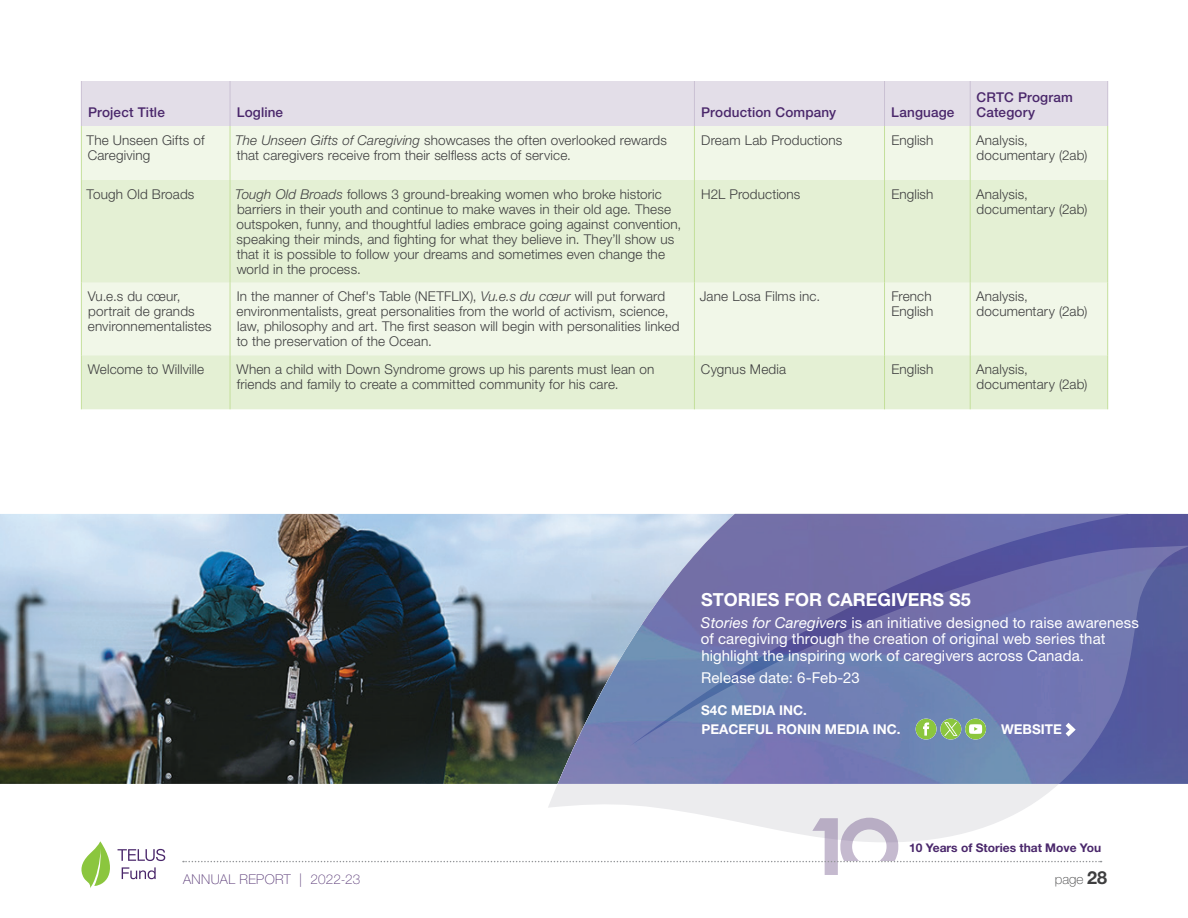
<style>
.page{position:relative;width:1188px;height:918px;background:#fff}
.page>*{position:absolute;margin:0;border:0;box-sizing:border-box;transform-origin:0 0}
.ProjectBanner_Caption_Head{font:700 18px "Helvetica Neue LT Std";color:#fff}
.ProjectBanner_Caption{font:15px/16.5px "Helvetica Neue LT Std";letter-spacing:.005em;color:#fff}
.ProjectBanner_ReleaseDate{font:15px "Helvetica Neue LT Std";letter-spacing:.005em;color:#fff}
.Appx_Table_Body{font:300 13.5px/15px "Helvetica Neue LT Std";letter-spacing:.01em;color:#3e3e3f}
.Appx_Table_ColumnHeader{font:500 13.5px/15px "Helvetica Neue LT Std";letter-spacing:.01em;color:#4a276b}
.ProjectBanner_Production_Co{font:700 13.5px/19.5px "Helvetica Neue LT Std";color:#fff}
.t1{font:100 13.5px "Helvetica Neue LT Std";letter-spacing:.03em;color:#573775}
.t2{font:100 13.5px "Helvetica Neue LT Std";color:#3e3e3f}
.t3{font:700 12px "Helvetica Neue LT Std";color:#4a276b}
.s1{font-style:italic}
.s2{font-weight:700;font-size:18px}
</style>
<div class="page">
<img style="left:0;top:514px;width:548px;height:270px">
<svg style="left:548px;top:784px;width:510px;height:34px;fill:#ececee"></svg>
<svg style="left:548px;top:514px;width:640px;height:270px;background:#737baf"></svg>
<div style="left:916px;top:719px;width:21px;height:21px;background:#8bc63e;border-radius:50%"></div>
<svg style="left:923px;top:723px;width:6px;height:13px"></svg>
<svg style="left:940px;top:719px;width:21px;height:21px"></svg>
<svg style="left:944px;top:722px;width:14px;height:14px"></svg>
<div style="left:965px;top:719px;width:21px;height:21px;background:#8bc63e;border-radius:50%"></div>
<svg style="left:969px;top:724px;width:13px;height:10px"></svg>
<svg style="left:1066px;top:723px;width:10px;height:14px"></svg>
<div style="left:82px;top:81px;width:1025px;height:45px;background:#e3dee8"></div>
<div style="left:82px;top:126px;width:1025px;height:54px;background:#f1f7e8"></div>
<svg style="left:82px;top:180px;width:1025px;height:229px;background:#e8f2da"></svg>
<hr style="left:230px;top:81px;width:1px;height:45px;background:#cac1d3">
<hr style="left:694px;top:81px;width:1px;height:45px;background:#cac1d3">
<hr style="left:884px;top:81px;width:1px;height:45px;background:#cac1d3">
<hr style="left:970px;top:81px;width:1px;height:45px;background:#cac1d3">
<hr style="left:1107px;top:81px;width:1px;height:45px;background:#cac1d3">
<hr style="left:81px;top:81px;width:1px;height:45px;background:#cac1d3">
<hr style="left:230px;top:126px;width:1px;height:54px;background:#c4df9b">
<hr style="left:694px;top:126px;width:1px;height:54px;background:#c4df9b">
<hr style="left:884px;top:126px;width:1px;height:54px;background:#c4df9b">
<hr style="left:970px;top:126px;width:1px;height:54px;background:#c4df9b">
<hr style="left:1107px;top:126px;width:1px;height:54px;background:#c4df9b">
<hr style="left:230px;top:180px;width:1px;height:103px;background:#c4df9b">
<hr style="left:694px;top:180px;width:1px;height:103px;background:#c4df9b">
<hr style="left:884px;top:180px;width:1px;height:103px;background:#c4df9b">
<hr style="left:970px;top:180px;width:1px;height:103px;background:#c4df9b">
<hr style="left:1107px;top:180px;width:1px;height:103px;background:#c4df9b">
<hr style="left:230px;top:283px;width:1px;height:72px;background:#c4df9b">
<hr style="left:694px;top:283px;width:1px;height:72px;background:#c4df9b">
<hr style="left:884px;top:283px;width:1px;height:72px;background:#c4df9b">
<hr style="left:970px;top:283px;width:1px;height:72px;background:#c4df9b">
<hr style="left:1107px;top:283px;width:1px;height:72px;background:#c4df9b">
<hr style="left:230px;top:355px;width:1px;height:54px;background:#c4df9b">
<hr style="left:694px;top:355px;width:1px;height:54px;background:#c4df9b">
<hr style="left:884px;top:355px;width:1px;height:54px;background:#c4df9b">
<hr style="left:81px;top:126px;width:1px;height:54px;background:#c4df9b">
<hr style="left:81px;top:180px;width:1px;height:103px;background:#c4df9b">
<hr style="left:81px;top:283px;width:1px;height:72px;background:#c4df9b">
<hr style="left:81px;top:355px;width:1px;height:54px;background:#c4df9b">
<hr style="left:970px;top:355px;width:1px;height:54px;background:#c4df9b">
<hr style="left:1107px;top:355px;width:1px;height:54px;background:#c4df9b">
<svg style="left:183px;top:818px;width:919px;height:57px"></svg>
<svg style="left:81px;top:841px;width:84px;height:47px"></svg>
<p class="Appx_Table_ColumnHeader" style="left:88px;top:105px;width:78px">Project Title</p>
<p class="Appx_Table_ColumnHeader" style="left:237px;top:105px;width:48px">Logline</p>
<p class="Appx_Table_ColumnHeader" style="left:701px;top:105px;width:137px">Production Company</p>
<p class="Appx_Table_ColumnHeader" style="left:891px;top:105px;width:65px">Language</p>
<p class="Appx_Table_ColumnHeader" style="left:977px;top:90px;width:98px">CRTC Program<br>Category</p>
<p class="Appx_Table_Body" style="left:87px;top:132px;width:119px">The Unseen Gifts of<br>Caregiving</p>
<p class="Appx_Table_Body" style="left:235px;top:132px;width:433px"><span class="s1">The Unseen Gifts of Caregiving</span> showcases the often overlooked rewards that caregivers receive from their selfless acts of service.</p>
<p class="Appx_Table_Body" style="left:701px;top:132px;width:143px">Dream Lab Productions</p>
<p class="Appx_Table_Body" style="left:891px;top:132px;width:44px">English</p>
<p class="Appx_Table_Body" style="left:976px;top:132px;width:113px">Analysis, documentary (2ab)</p>
<p class="Appx_Table_Body" style="left:87px;top:186px;width:109px">Tough Old Broads</p>
<p class="Appx_Table_Body" style="left:235px;top:186px;width:448px"><span class="s1">Tough Old Broads</span> follows 3 ground-breaking women who broke historic barriers in their youth and continue to make waves in their old age. These outspoken, funny, and thoughtful ladies embrace going against convention, speaking their minds, and fighting for what they believe in. They’ll show us that it is possible to follow your dreams and sometimes even change the world in the process.</p>
<p class="Appx_Table_Body" style="left:701px;top:186px;width:101px">H2L Productions</p>
<p class="Appx_Table_Body" style="left:891px;top:186px;width:44px">English</p>
<p class="Appx_Table_Body" style="left:976px;top:186px;width:113px">Analysis, documentary (2ab)</p>
<p class="Appx_Table_Body" style="left:88px;top:289px;width:125px">Vu.e.s du cœur, portrait de grands environnementalistes</p>
<p class="Appx_Table_Body" style="left:237px;top:289px;width:444px">In the manner of Chef's Table (NETFLIX), <span class="s1">Vu.e.s du cœur</span> will put forward environmentalists, great personalities from the world of activism, science, law, philosophy and art. The first season will begin with personalities linked to the preservation of the Ocean.</p>
<p class="Appx_Table_Body" style="left:700px;top:289px;width:122px">Jane Losa Films inc.</p>
<p class="Appx_Table_Body" style="left:891px;top:289px;width:44px">French<br>English</p>
<p class="Appx_Table_Body" style="left:976px;top:289px;width:113px">Analysis, documentary (2ab)</p>
<p class="Appx_Table_Body" style="left:88px;top:361px;width:118px">Welcome to Willville</p>
<p class="Appx_Table_Body" style="left:237px;top:361px;width:419px">When a child with Down Syndrome grows up his parents must lean on friends and family to create a committed community for his care.</p>
<p class="Appx_Table_Body" style="left:701px;top:361px;width:87px">Cygnus Media</p>
<p class="Appx_Table_Body" style="left:891px;top:361px;width:44px">English</p>
<p class="Appx_Table_Body" style="left:976px;top:361px;width:113px">Analysis, documentary (2ab)</p>
<p class="ProjectBanner_Caption_Head" style="left:701px;top:588px;width:271px">STORIES FOR CAREGIVERS S5</p>
<p class="ProjectBanner_Caption" style="left:701px;top:614px;width:440px"><span class="s1">Stories for Caregivers</span> is an initiative designed to raise awareness of caregiving through the creation of original web series that highlight the inspiring work of caregivers across Canada.</p>
<p class="ProjectBanner_ReleaseDate" style="left:701px;top:668px;width:160px">Release date: 6-Feb-23</p>
<p class="ProjectBanner_Production_Co" style="left:701px;top:700px;width:201px">S4C MEDIA INC.<br>PEACEFUL RONIN MEDIA INC.</p>
<p class="ProjectBanner_Production_Co" style="left:1001px;top:720px;width:62px">WEBSITE</p>
<p class="t3" style="left:909px;top:840px;width:194px">10 Years of Stories that Move You</p>
<p class="t1" style="left:183px;top:871px;width:179px">ANNUAL REPORT | 2022-23</p>
<p class="t2" style="left:1055px;top:871px;width:54px">page <span class="s2">28</span></p>
</div>
